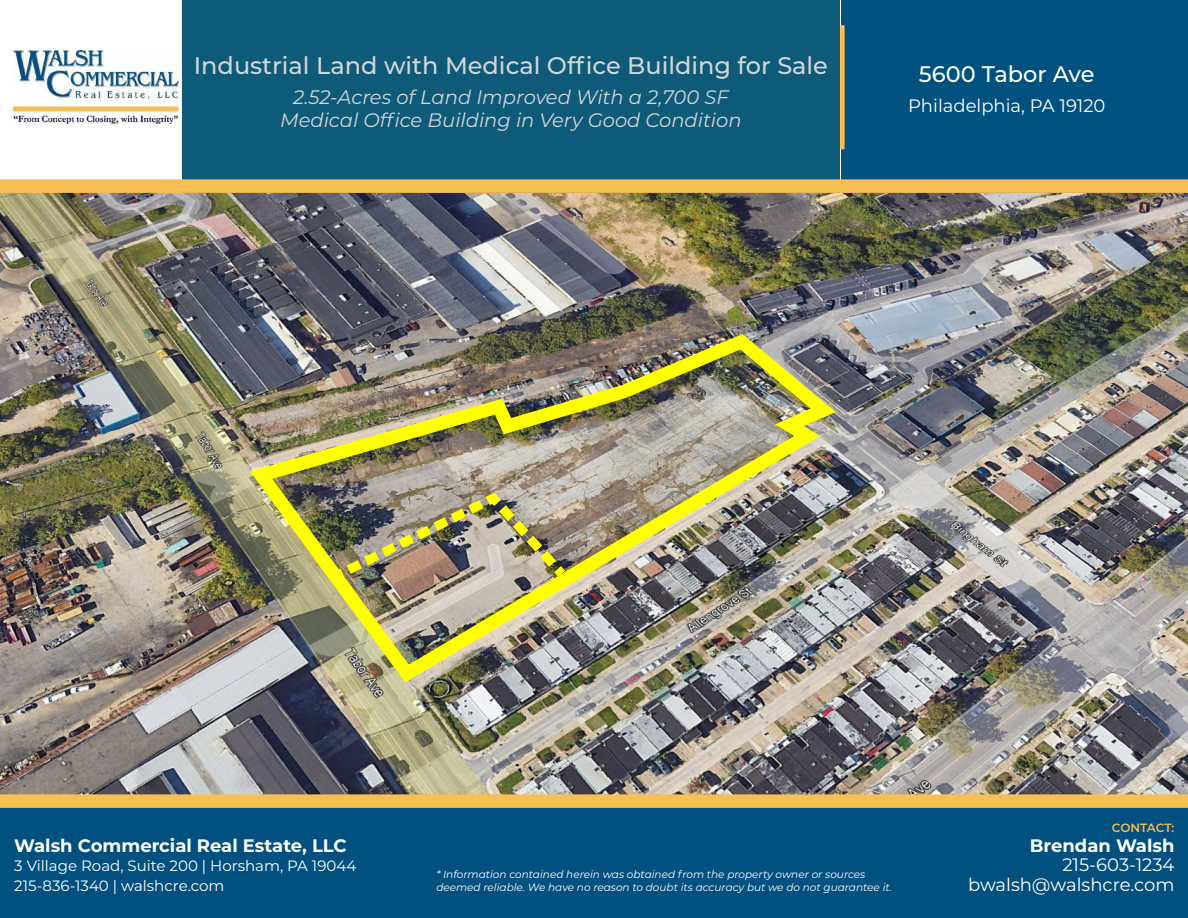
<style>
.page{position:relative;width:1188px;height:918px;background:#fff}
.page>*{position:absolute;margin:0;border:0;box-sizing:border-box;transform-origin:0 0}
.t1{font:500 24px "Montserrat";color:#d4d5d7}
.t2{font:500 22.5px "Montserrat";color:#fff}
.t3{font:italic 19.5px/23.4px "Montserrat";color:#d4d5d7;text-align:center}
.t4{font:18px "Montserrat";color:#fff}
.t5{font:700 18px "Montserrat";color:#fff}
.t6{font:15px "Montserrat";color:#fff}
.t7{font:600 12px "Montserrat";letter-spacing:-.01em;color:#f4bd52}
.t8{font:italic 10.5px/12.6px "Montserrat";color:#fff}
</style>
<div class="page">
<img style="left:0;top:193px;width:1188px;height:601px">
<img style="left:239px;top:326px;width:609px;height:366px">
<img style="left:325px;top:487px;width:250px;height:101px">
<div style="left:0;top:807px;width:1188px;height:111px;background:#005080"></div>
<div style="left:183px;top:0;width:657px;height:193px;background:#0d5b78"></div>
<div style="left:841px;top:0;width:347px;height:193px;background:#005180"></div>
<div style="left:840px;top:25px;width:5px;height:124px;background:#f6bd52"></div>
<div style="left:0;top:179px;width:1188px;height:14px;background:#f8be52"></div>
<div style="left:0;top:794px;width:1188px;height:14px;background:#fabf51"></div>
<img style="left:14px;top:51px;width:164px;height:72px">
<p class="t1" style="left:194px;top:49px;width:636px">Industrial Land with Medical Office Building for Sale</p>
<p class="t3" style="left:280px;top:84px;width:463px">2.52-Acres of Land Improved With a 2,700 SF<br>Medical Office Building in Very Good Condition</p>
<p class="t2" style="left:919px;top:59px;width:177px">5600 Tabor Ave</p>
<p class="t4" style="left:908px;top:94px;width:199px">Philadelphia, PA 19120</p>
<p class="t5" style="left:14px;top:833px;width:334px">Walsh Commercial Real Estate, LLC</p>
<p class="t6" style="left:14px;top:856px;width:343px">3 Village Road, Suite 200 | Horsham, PA 19044</p>
<p class="t6" style="left:14px;top:875px;width:212px">215-836-1340 | walshcre.com</p>
<p class="t8" style="left:436px;top:868px;width:457px">* Information contained herein was obtained from the property owner or sources deemed reliable. We have no reason to doubt its accuracy but we do not guarantee it.</p>
<p class="t7" style="left:1112px;top:820px;width:64px">CONTACT:</p>
<p class="t5" style="left:1030px;top:833px;width:146px">Brendan Walsh</p>
<p class="t4" style="left:1062px;top:853px;width:114px">215-603-1234</p>
<p class="t4" style="left:968px;top:872px;width:208px">bwalsh@walshcre.com</p>
</div>
